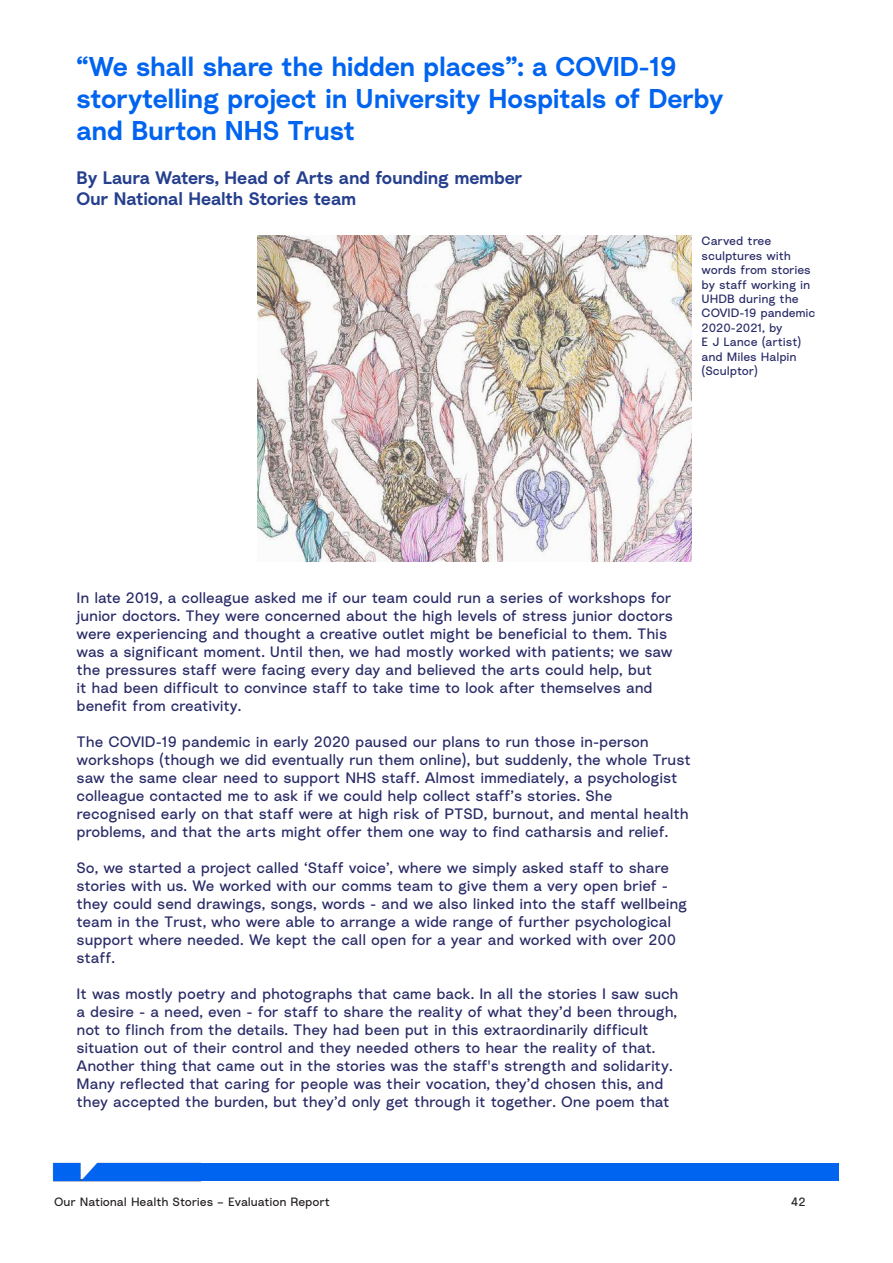
<style>
.page{position:relative;width:893px;height:1263px;background:#fff}
.page>*{position:absolute;margin:0;border:0;box-sizing:border-box;transform-origin:0 0}
.t1{font:600 27px/32.4px "Radial";letter-spacing:-.01em;color:#0064f0}
.t2{font:600 18px/21.6px "Radial";letter-spacing:-.01em;color:#253f8e}
.Body_Copy_Blue{font:15px/18px "Radial";letter-spacing:-.01em;color:#282a66}
.Body_Copy_Blue-2{font:12px/14.4px "Radial";letter-spacing:-.01em;color:#282a66}
.t3{font:12px "Radial";letter-spacing:-.01em;color:#231f20}
</style>
<div class="page">
<hr style="left:54px;top:1179px;width:785px;height:2px;background:#231f20">
<img style="left:52px;top:1162px;width:154px;height:20px">
<div style="left:157px;top:1163px;width:682px;height:17px;background:#0064f0"></div>
<img style="left:257px;top:236px;width:434px;height:325px">
<p class="t1" style="left:77px;top:49px;width:648px">“We shall share the hidden places”: a COVID-19 storytelling project in University Hospitals of Derby and Burton NHS Trust</p>
<p class="t2" style="left:77px;top:166px;width:447px">By Laura Waters, Head of Arts and founding member<br>Our National Health Stories team</p>
<p class="Body_Copy_Blue-2" style="left:702px;top:234px;width:115px">Carved tree sculptures with words from stories by staff working in<br>UHDB during the<br>COVID-19 pandemic<br>2020-2021, by<br>E J Lance (artist) and Miles Halpin (Sculptor)</p>
<p class="Body_Copy_Blue" style="left:77px;top:588px;width:598px">In late 2019, a colleague asked me if our team could run a series of workshops for junior doctors. They were concerned about the high levels of stress junior doctors were experiencing and thought a creative outlet might be beneficial to them. This was a significant moment. Until then, we had mostly worked with patients; we saw the pressures staff were facing every day and believed the arts could help, but<br>it had been difficult to convince staff to take time to look after themselves and benefit from creativity.</p>
<p class="Body_Copy_Blue" style="left:77px;top:732px;width:616px">The COVID-19 pandemic in early 2020 paused our plans to run those in-person workshops (though we did eventually run them online), but suddenly, the whole Trust saw the same clear need to support NHS staff. Almost immediately, a psychologist colleague contacted me to ask if we could help collect staff’s stories. She recognised early on that staff were at high risk of PTSD, burnout, and mental health problems, and that the arts might offer them one way to find catharsis and relief.</p>
<p class="Body_Copy_Blue" style="left:77px;top:858px;width:612px">So, we started a project called ‘Staff voice’, where we simply asked staff to share stories with us. We worked with our comms team to give them a very open brief - they could send drawings, songs, words - and we also linked into the staff wellbeing team in the Trust, who were able to arrange a wide range of further psychological support where needed. We kept the call open for a year and worked with over 200 staff.</p>
<p class="Body_Copy_Blue" style="left:77px;top:984px;width:603px">It was mostly poetry and photographs that came back. In all the stories I saw such a desire - a need, even - for staff to share the reality of what they’d been through, not to flinch from the details. They had been put in this extraordinarily difficult situation out of their control and they needed others to hear the reality of that.<br>Another thing that came out in the stories was the staff's strength and solidarity.<br>Many reflected that caring for people was their vocation, they’d chosen this, and they accepted the burden, but they’d only get through it together. One poem that</p>
<p class="t3" style="left:54px;top:1193px;width:278px">Our National Health Stories – Evaluation Report</p>
<p class="t3" style="left:791px;top:1193px;width:16px">42</p>
</div>
